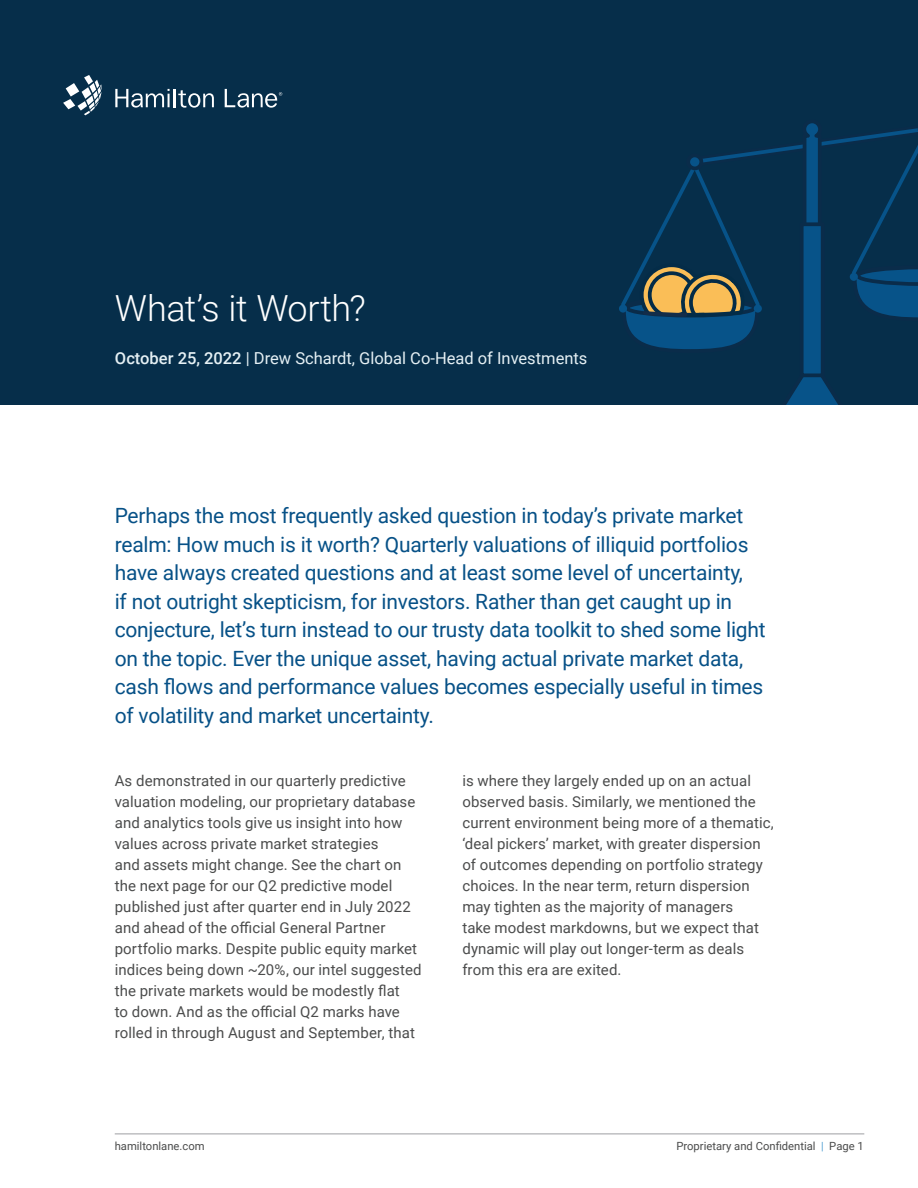
<style>
.page{position:relative;width:918px;height:1188px;background:#fff}
.page>*{position:absolute;margin:0;border:0;box-sizing:border-box;transform-origin:0 0}
.t1{font:300 36px "Roboto";letter-spacing:-.01em;color:#fff}
.t2{font:21px/28.5px "Roboto";letter-spacing:-.01em;color:#075187}
.t3{font:16.5px "Roboto";color:#e5f0f4}
.t4{font:15px/21px "Roboto";letter-spacing:.005em;color:#4b4c4c}
.t5{font:11.25px "Roboto";color:#4b4c4c}
.s1{font-weight:500}
.s2{font-weight:300;color:#107dc2}
</style>
<div class="page">
<div style="left:0;top:0;width:918px;height:405px;background:#062e4a"></div>
<svg style="left:115px;top:89px;width:99px;height:19px"></svg>
<svg style="left:63px;top:75px;width:39px;height:40px"></svg>
<svg style="left:225px;top:89px;width:57px;height:19px"></svg>
<hr style="left:115px;top:1134px;width:749px;height:1px;background:#9d9fa2">
<svg style="left:619px;top:123px;width:299px;height:282px"></svg>
<h1 class="t1" style="left:115px;top:283px;width:252px">What’s it Worth?</h1>
<p class="t3" style="left:115px;top:347px;width:474px"><span class="s1">October 25, 2022</span> | Drew Schardt, Global Co-Head of Investments</p>
<p class="t2" style="left:115px;top:501px;width:652px">Perhaps the most frequently asked question in today’s private market realm: How much is it worth? Quarterly valuations of illiquid portfolios have always created questions and at least some level of uncertainty,<br>if not outright skepticism, for investors. Rather than get caught up in conjecture, let’s turn instead to our trusty data toolkit to shed some light on the topic. Ever the unique asset, having actual private market data, cash flows and performance values becomes especially useful in times of volatility and market uncertainty.</p>
<p class="t4" style="left:115px;top:769px;width:308px">As demonstrated in our quarterly predictive valuation modeling, our proprietary database and analytics tools give us insight into how values across private market strategies<br>and assets might change. See the chart on the next page for our Q2 predictive model published just after quarter end in July 2022 and ahead of the official General Partner portfolio marks. Despite public equity market indices being down ~20%, our intel suggested the private markets would be modestly flat<br>to down. And as the official Q2 marks have rolled in through August and September, that</p>
<p class="t4" style="left:462px;top:769px;width:313px">is where they largely ended up on an actual observed basis. Similarly, we mentioned the current environment being more of a thematic, ‘deal pickers’ market, with greater dispersion of outcomes depending on portfolio strategy choices. In the near term, return dispersion may tighten as the majority of managers<br>take modest markdowns, but we expect that dynamic will play out longer-term as deals from this era are exited.</p>
<p class="t5" style="left:115px;top:1138px;width:91px">hamiltonlane.com</p>
<p class="t5" style="left:676px;top:1138px;width:189px">Proprietary and Confidential <span class="s2">|</span> Page 1</p>
</div>
